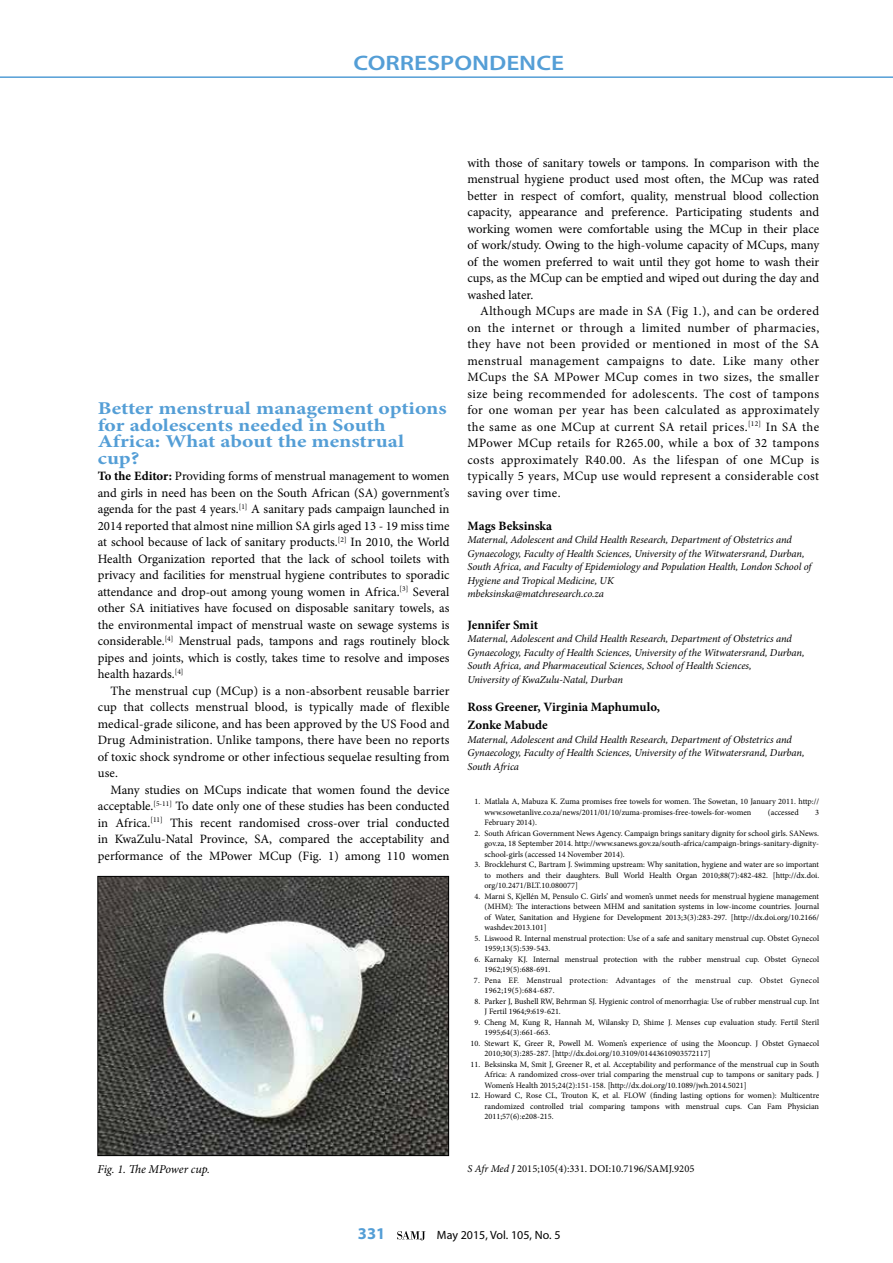
<style>
.page{position:relative;width:893px;height:1263px;background:#fff}
.page>*{position:absolute;margin:0;border:0;box-sizing:border-box;transform-origin:0 0}
.t1{font:600 21px "Myriad Pro";color:#549ed6;scale:1.2 1}
.t2{font:700 18px/16.5px "Minion Pro";color:#549ed6;scale:1.2 1}
.t3{font:700 16.5px "Myriad Pro";color:#549ed6}
.t4{font:12.75px/16.5px "Minion Pro";color:#000;text-align:justify}
.t5{font:700 12.75px/18px "Minion Pro";color:#000}
.t6{font:12px "Myriad Pro";color:#000}
.t7{font:italic 12px "Minion Pro";letter-spacing:-.01em;color:#000}
.t8{font:italic 10.5px/13.5px "Minion Pro";letter-spacing:-.005em;color:#000}
.t9{font:10.5px "Minion Pro";color:#000}
.t10{font:8.25px/10.5px "Minion Pro";color:#000}
.t11{font:8.25px/10.5px "Minion Pro";letter-spacing:.03em;color:#000}
.s1{font-weight:700}
.s2{font-style:italic}
</style>
<div class="page">
<hr style="left:0;top:76px;width:893px;height:2px;background:#549ed6">
<svg style="left:397px;top:1231px;width:28px;height:9px"></svg>
<img style="left:100px;top:878px;width:347px;height:276px">
<div style="left:98px;top:876px;width:351px;height:280px;border:1px solid #000"></div>
<h1 class="t1" style="left:354px;top:49px;width:177px">CORRESPONDENCE</h1>
<h2 class="t2" style="left:98px;top:400px;width:292px">Better menstrual management options for adolescents needed in South<br>Africa: What about the menstrual cup?</h2>
<p class="t4" style="left:98px;top:468px;width:353px"><span class="s1">To the Editor:</span> Providing forms of menstrual management to women and girls in need has been on the South African (SA) government’s agenda for the past 4 years.<sup>[1]</sup> A sanitary pads campaign launched in 2014 reported that almost nine million SA girls aged 13 - 19 miss time at school because of lack of sanitary products.<sup>[2]</sup> In 2010, the World Health Organization reported that the lack of school toilets with privacy and facilities for menstrual hygiene contributes to sporadic attendance and drop-out among young women in Africa.<sup>[3]</sup> Several other SA initiatives have focused on disposable sanitary towels, as the environmental impact of menstrual waste on sewage systems is considerable.<sup>[4]</sup> Menstrual pads, tampons and rags routinely block pipes and joints, which is costly, takes time to resolve and imposes health hazards.<sup>[4]</sup></p>
<p class="t4" style="left:98px;top:682px;width:353px;text-indent:13px">The menstrual cup (MCup) is a non-absorbent reusable barrier cup that collects menstrual blood, is typically made of flexible medical-grade silicone, and has been approved by the US Food and Drug Administration. Unlike tampons, there have been no reports of toxic shock syndrome or other infectious sequelae resulting from use.</p>
<p class="t4" style="left:98px;top:781px;width:353px;text-indent:13px">Many studies on MCups indicate that women found the device acceptable.<sup>[5-11]</sup> To date only one of these studies has been conducted in Africa.<sup>[11]</sup> This recent randomised cross-over trial conducted in KwaZulu-Natal Province, SA, compared the acceptability and performance of the MPower MCup (Fig. 1) among 110 women</p>
<p class="t4" style="left:467px;top:154px;width:353px">with those of sanitary towels or tampons. In comparison with the menstrual hygiene product used most often, the MCup was rated better in respect of comfort, quality, menstrual blood collection capacity, appearance and preference. Participating students and working women were comfortable using the MCup in their place of work/study. Owing to the high-volume capacity of MCups, many of the women preferred to wait until they got home to wash their cups, as the MCup can be emptied and wiped out during the day and washed later.</p>
<p class="t4" style="left:467px;top:303px;width:353px;text-indent:13px">Although MCups are made in SA (Fig 1.), and can be ordered on the internet or through a limited number of pharmacies, they have not been provided or mentioned in most of the SA menstrual management campaigns to date. Like many other MCups the SA MPower MCup comes in two sizes, the smaller size being recommended for adolescents. The cost of tampons for one woman per year has been calculated as approximately the same as one MCup at current SA retail prices.<sup>[12]</sup> In SA the MPower MCup retails for R265.00, while a box of 32 tampons costs approximately R40.00. As the lifespan of one MCup is typically 5 years, MCup use would represent a considerable cost saving over time.</p>
<p class="t5" style="left:467px;top:516px;width:86px">Mags Beksinska</p>
<p class="t8" style="left:467px;top:533px;width:345px">Maternal, Adolescent and Child Health Research, Department of Obstetrics and Gynaecology, Faculty of Health Sciences, University of the Witwatersrand, Durban, South Africa, and Faculty of Epidemiology and Population Health, London School of Hygiene and Tropical Medicine, UK<br>mbeksinska@matchresearch.co.za</p>
<p class="t5" style="left:467px;top:615px;width:72px">Jennifer Smit</p>
<p class="t8" style="left:467px;top:632px;width:339px">Maternal, Adolescent and Child Health Research, Department of Obstetrics and Gynaecology, Faculty of Health Sciences, University of the Witwatersrand, Durban, South Africa, and Pharmaceutical Sciences, School of Health Sciences,<br>University of KwaZulu-Natal, Durban</p>
<p class="t5" style="left:467px;top:698px;width:194px">Ross Greener, Virginia Maphumulo,<br>Zonke Mabude</p>
<p class="t8" style="left:467px;top:732px;width:339px">Maternal, Adolescent and Child Health Research, Department of Obstetrics and<br>Gynaecology, Faculty of Health Sciences, University of the Witwatersrand, Durban,<br>South Africa</p>
<p class="t10" style="left:484px;top:796px;width:336px;text-indent:-10px">1. Matlala A, Mabuza K. Zuma promises free towels for women. The Sowetan, 10 January 2011. http:// www.sowetanlive.co.za/news/2011/01/10/zuma-promises-free-towels-for-women</p>
<p class="t10" style="left:768px;top:807px;width:32px">(accessed</p>
<p class="t10" style="left:815px;top:807px;width:5px">3</p>
<p class="t10" style="left:484px;top:817px;width:54px">February 2014).</p>
<p class="t10" style="left:484px;top:828px;width:336px;text-align:justify;text-indent:-10px">2. South African Government News Agency. Campaign brings sanitary dignity for school girls. SANews. gov.za, 18 September 2014. http://www.sanews.gov.za/south-africa/campaign-brings-sanitary-dignity&shy;school-girls (accessed 14 November 2014).</p>
<p class="t10" style="left:484px;top:859px;width:336px;text-align:justify;text-indent:-10px">3. Brocklehurst C, Bartram J. Swimming upstream: Why sanitation, hygiene and water are so important to mothers and their daughters. Bull World Health Organ 2010;88(7):482-482. [http://dx.doi. org/10.2471/BLT.10.080077]</p>
<p class="t10" style="left:484px;top:891px;width:336px;text-align:justify;text-indent:-10px">4. Marni S, Kjellén M, Pensulo C. Girls’ and women’s unmet needs for menstrual hygiene management (MHM): The interactions between MHM and sanitation systems in low-income countries. Journal of Water, Sanitation and Hygiene for Development 2013;3(3):283-297. [http://dx.doi.org/10.2166/ washdev.2013.101]</p>
<p class="t10" style="left:484px;top:933px;width:336px;text-indent:-10px">5. Liswood R. Internal menstrual protection: Use of a safe and sanitary menstrual cup. Obstet Gynecol<br>1959;13(5):539-543.</p>
<p class="t10" style="left:484px;top:954px;width:336px;text-indent:-10px">6. Karnaky KJ. Internal menstrual protection with the rubber menstrual cup. Obstet Gynecol<br>1962;19(5):688-691.</p>
<p class="t11" style="left:484px;top:975px;width:336px;text-indent:-11px">7. Pena EF. Menstrual protection: Advantages of the menstrual cup. Obstet Gynecol<br>1962;19(5):684-687.</p>
<p class="t10" style="left:484px;top:996px;width:336px;text-indent:-10px">8. Parker J, Bushell RW, Behrman SJ. Hygienic control of menorrhagia: Use of rubber menstrual cup. Int<br>J Fertil 1964;9:619-621.</p>
<p class="t10" style="left:484px;top:1017px;width:336px;text-indent:-10px">9. Cheng M, Kung R, Hannah M, Wilansky D, Shime J. Menses cup evaluation study. Fertil Steril<br>1995;64(3):661-663.</p>
<p class="t10" style="left:484px;top:1038px;width:336px;text-indent:-14px">10. Stewart K, Greer R, Powell M. Women’s experience of using the Mooncup. J Obstet Gynaecol<br>2010;30(3):285-287. [http://dx.doi.org/10.3109/01443610903572117]</p>
<p class="t10" style="left:484px;top:1059px;width:336px;text-align:justify;text-indent:-14px">11. Beksinska M, Smit J, Greener R, et al. Acceptability and performance of the menstrual cup in South Africa: A randomized cross-over trial comparing the menstrual cup to tampons or sanitary pads. J Women’s Health 2015;24(2):151-158. [http://dx.doi.org/10.1089/jwh.2014.5021]</p>
<p class="t10" style="left:484px;top:1090px;width:336px;text-align:justify;text-indent:-14px">12. Howard C, Rose CL, Trouton K, et al. FLOW (finding lasting options for women): Multicentre randomized controlled trial comparing tampons with menstrual cups. Can Fam Physician 2011;57(6):e208-215.</p>
<p class="t7" style="left:98px;top:1161px;width:114px">Fig. 1. The MPower cup.</p>
<p class="t9" style="left:467px;top:1161px;width:228px"><span class="s2">S Afr Med J</span> 2015;105(4):331. DOI:10.7196/SAMJ.9205</p>
<p class="t3" style="left:358px;top:1223px;width:29px">331</p>
<p class="t6" style="left:437px;top:1228px;width:125px">May 2015, Vol. 105, No. 5</p>
</div>
